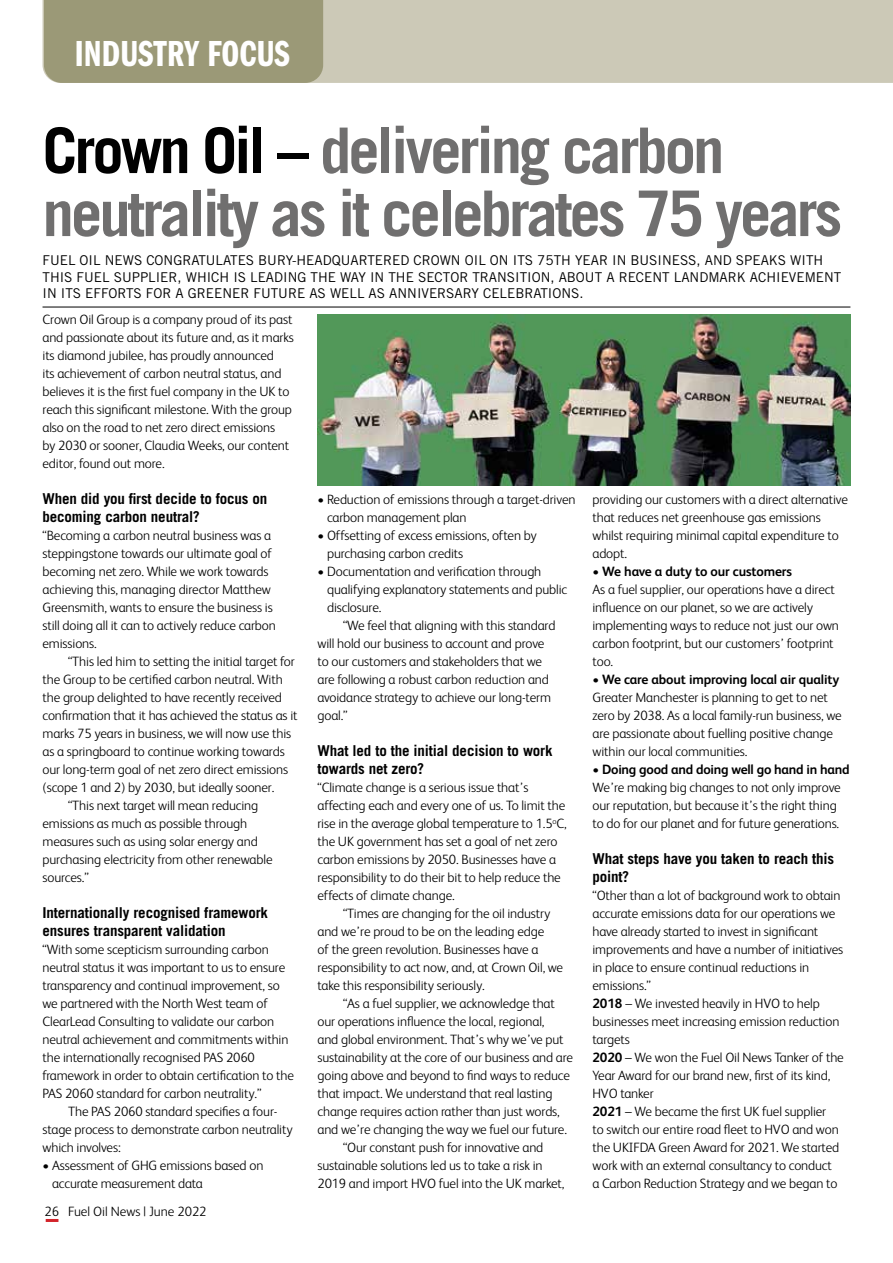
<style>
.page{position:relative;width:893px;height:1263px;background:#fff}
.page>*{position:absolute;margin:0;border:0;box-sizing:border-box;transform-origin:0 0}
.t1{font:700 63px/63px "Trade Gothic LT Std";letter-spacing:-.05em;color:#706f6f}
.t2{font:37.5px "Franklin Gothic LT Pro Dm Cm";color:#fff}
.t3{font:700 15px/18px "Trade Gothic LT Std";letter-spacing:-.01em;color:#000}
.t4{font:300 13.5px/18px "FS Albert";letter-spacing:-.01em;color:#000}
.t5{font:13.5px/16.5px "Trade Gothic LT Std";color:#000}
.t6{font:700 13.5px "FS Albert";letter-spacing:-.01em;color:#000}
.s1{color:#000}
.s2{font-weight:700}
</style>
<div class="page">
<svg style="left:46px;top:1219px;width:12px;height:3px"></svg>
<hr style="left:43px;top:307px;width:807px;height:1px;background:#000">
<div style="left:43px;top:0;width:850px;height:83px;background:#ccc9b7"></div>
<div style="left:44px;top:0;width:279px;height:83px;background:#9b9977"></div>
<img style="left:318px;top:315px;width:532px;height:171px">
<h2 class="t2" style="left:75px;top:33px;width:216px">INDUSTRY FOCUS</h2>
<h1 class="t1" style="left:43px;top:118px;width:801px"><span class="s1">Crown Oil –</span> delivering carbon neutrality as it celebrates 75 years</h1>
<p class="t5" style="left:43px;top:252px;width:800px">FUEL OIL NEWS CONGRATULATES BURY-HEADQUARTERED CROWN OIL ON ITS 75TH YEAR IN BUSINESS, AND SPEAKS WITH<br>THIS FUEL SUPPLIER, WHICH IS LEADING THE WAY IN THE SECTOR TRANSITION, ABOUT A RECENT LANDMARK ACHIEVEMENT<br>IN ITS EFFORTS FOR A GREENER FUTURE AS WELL AS ANNIVERSARY CELEBRATIONS.</p>
<p class="t4" style="left:43px;top:310px;width:253px">Crown Oil Group is a company proud of its past and passionate about its future and, as it marks its diamond jubilee, has proudly announced<br>its achievement of carbon neutral status, and believes it is the first fuel company in the UK to reach this significant milestone. With the group also on the road to net zero direct emissions<br>by 2030 or sooner, Claudia Weeks, our content editor, found out more.</p>
<p class="t3" style="left:43px;top:489px;width:226px">When did you first decide to focus on becoming carbon neutral?</p>
<p class="t4" style="left:43px;top:526px;width:235px">“Becoming a carbon neutral business was a steppingstone towards our ultimate goal of becoming net zero. While we work towards achieving this, managing director Matthew Greensmith, wants to ensure the business is still doing all it can to actively reduce carbon emissions.</p>
<p class="t4" style="left:68px;top:652px;width:228px">“This led him to setting the initial target for</p>
<p class="t4" style="left:43px;top:670px;width:242px">the Group to be certified carbon neutral. With</p>
<p class="t4" style="left:43px;top:688px;width:241px">the group delighted to have recently received</p>
<p class="t4" style="left:43px;top:706px;width:257px">confirmation that it has achieved the status as it</p>
<p class="t4" style="left:43px;top:724px;width:250px">marks 75 years in business, we will now use this</p>
<p class="t4" style="left:43px;top:742px;width:244px">as a springboard to continue working towards</p>
<p class="t4" style="left:43px;top:760px;width:247px">our long-term goal of net zero direct emissions</p>
<p class="t4" style="left:43px;top:778px;width:233px">(scope 1 and 2) by 2030, but ideally sooner.</p>
<p class="t4" style="left:68px;top:796px;width:192px">“This next target will mean reducing</p>
<p class="t4" style="left:43px;top:814px;width:206px">emissions as much as possible through</p>
<p class="t4" style="left:43px;top:832px;width:217px">measures such as using solar energy and</p>
<p class="t4" style="left:43px;top:850px;width:232px">purchasing electricity from other renewable</p>
<p class="t4" style="left:43px;top:868px;width:48px">sources.”</p>
<p class="t3" style="left:43px;top:903px;width:227px">Internationally recognised framework ensures transparent validation</p>
<p class="t4" style="left:43px;top:940px;width:253px">“With some scepticism surrounding carbon neutral status it was important to us to ensure transparency and continual improvement, so we partnered with the North West team of ClearLead Consulting to validate our carbon neutral achievement and commitments within the internationally recognised PAS 2060 framework in order to obtain certification to the PAS 2060 standard for carbon neutrality.”</p>
<p class="t4" style="left:43px;top:1102px;width:252px;text-indent:26px">The PAS 2060 standard specifies a four&shy;stage process to demonstrate carbon neutrality which involves:</p>
<p class="t4" style="left:52px;top:1156px;width:213px;text-indent:-10px">• Assessment of GHG emissions based on accurate measurement data</p>
<p class="t4" style="left:327px;top:490px;width:250px;text-indent:-10px">• Reduction of emissions through a target-driven carbon management plan</p>
<p class="t4" style="left:327px;top:526px;width:211px;text-indent:-10px">• Offsetting of excess emissions, often by purchasing carbon credits</p>
<p class="t4" style="left:327px;top:562px;width:242px;text-indent:-10px">• Documentation and verification through qualifying explanatory statements and public disclosure.</p>
<p class="t4" style="left:317px;top:616px;width:240px;text-indent:26px">“We feel that aligning with this standard will hold our business to account and prove to our customers and stakeholders that we are following a robust carbon reduction and avoidance strategy to achieve our long-term goal.”</p>
<p class="t3" style="left:317px;top:741px;width:237px">What led to the initial decision to work towards net zero?</p>
<p class="t4" style="left:317px;top:778px;width:251px">“Climate change is a serious issue that’s affecting each and every one of us. To limit the rise in the average global temperature to 1.5<sup>o</sup>C, the UK government has set a goal of net zero carbon emissions by 2050. Businesses have a responsibility to do their bit to help reduce the effects of climate change.</p>
<p class="t4" style="left:317px;top:904px;width:247px;text-indent:26px">“Times are changing for the oil industry and we’re proud to be on the leading edge<br>of the green revolution. Businesses have a responsibility to act now, and, at Crown Oil, we take this responsibility seriously.</p>
<p class="t4" style="left:343px;top:994px;width:213px">“As a fuel supplier, we acknowledge that</p>
<p class="t4" style="left:317px;top:1012px;width:229px">our operations influence the local, regional,</p>
<p class="t4" style="left:317px;top:1030px;width:248px">and global environment. That’s why we’ve put</p>
<p class="t4" style="left:317px;top:1048px;width:257px">sustainability at the core of our business and are</p>
<p class="t4" style="left:317px;top:1066px;width:254px">going above and beyond to find ways to reduce</p>
<p class="t4" style="left:317px;top:1084px;width:236px">that impact. We understand that real lasting</p>
<p class="t4" style="left:317px;top:1102px;width:244px">change requires action rather than just words,</p>
<p class="t4" style="left:317px;top:1120px;width:251px">and we’re changing the way we fuel our future.</p>
<p class="t4" style="left:343px;top:1138px;width:202px">“Our constant push for innovative and</p>
<p class="t4" style="left:317px;top:1156px;width:227px">sustainable solutions led us to take a risk in</p>
<p class="t4" style="left:317px;top:1174px;width:248px">2019 and import HVO fuel into the UK market,</p>
<p class="t4" style="left:592px;top:490px;width:257px">providing our customers with a direct alternative that reduces net greenhouse gas emissions whilst requiring minimal capital expenditure to adopt.</p>
<p class="t6" style="left:592px;top:562px;width:201px">• We have a duty to our customers</p>
<p class="t4" style="left:592px;top:580px;width:248px">As a fuel supplier, our operations have a direct influence on our planet, so we are actively implementing ways to reduce not just our own carbon footprint, but our customers’ footprint too.</p>
<p class="t6" style="left:592px;top:670px;width:248px">• We care about improving local air quality</p>
<p class="t4" style="left:592px;top:688px;width:251px">Greater Manchester is planning to get to net zero by 2038. As a local family-run business, we are passionate about fuelling positive change within our local communities.</p>
<p class="t6" style="left:592px;top:760px;width:259px">• Doing good and doing well go hand in hand</p>
<p class="t4" style="left:592px;top:778px;width:250px">We’re making big changes to not only improve our reputation, but because it’s the right thing to do for our planet and for future generations.</p>
<p class="t3" style="left:592px;top:849px;width:243px">What steps have you taken to reach this point?</p>
<p class="t4" style="left:592px;top:886px;width:253px">“Other than a lot of background work to obtain accurate emissions data for our operations we have already started to invest in significant improvements and have a number of initiatives in place to ensure continual reductions in emissions.”<br><span class="s2">2018</span> – We invested heavily in HVO to help businesses meet increasing emission reduction targets<br><span class="s2">2020</span> – We won the Fuel Oil News Tanker of the Year Award for our brand new, first of its kind, HVO tanker<br><span class="s2">2021</span> – We became the first UK fuel supplier<br>to switch our entire road fleet to HVO and won the UKIFDA Green Award for 2021. We started work with an external consultancy to conduct<br>a Carbon Reduction Strategy and we began to</p>
<p class="t4" style="left:45px;top:1202px;width:163px">26 Fuel Oil News | June 2022</p>
</div>
